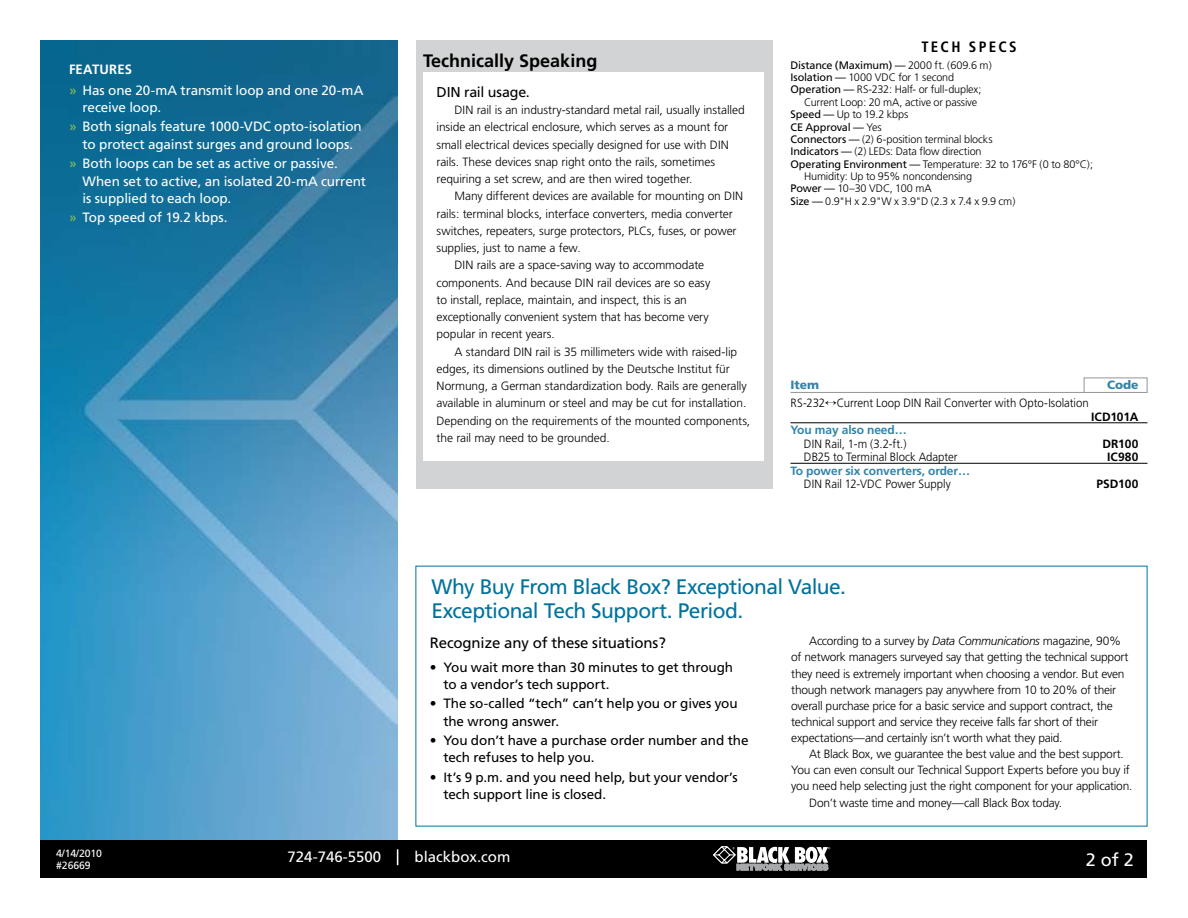
<style>
.page{position:relative;width:1188px;height:918px;background:#fff}
.page>*{position:absolute;margin:0;border:0;box-sizing:border-box;transform-origin:0 0}
.t1{font:21px/24px "Frutiger";letter-spacing:-.03em;color:#00729c}
.t2{font:700 18px "Frutiger";color:#000}
.t3{font:18px "Frutiger";color:#fff}
.t4{font:15px "Frutiger";letter-spacing:-.01em;color:#000}
.t5{font:15px "Frutiger";color:#fff}
.t6{font:700 condensed 15px "Frutiger";letter-spacing:.155em;color:#000}
.t7{font:14.25px "Frutiger";letter-spacing:-.015em;color:#000}
.t8{font:13.5px/17.2px "Frutiger";letter-spacing:-.005em;color:#fff}
.t9{font:13.5px/17.2px "Frutiger";letter-spacing:-.005em;color:#000}
.t10{font:700 13.5px "Frutiger";letter-spacing:.01em;color:#fff}
.t11{font:300 12px/16.2px "Frutiger";letter-spacing:-.01em;color:#000}
.t12{font:300 12px "Frutiger";letter-spacing:-.01em;color:#000;scale:.95 1}
.t13{font:700 12px "Frutiger";letter-spacing:-.01em;color:#3284aa}
.t14{font:700 12px "Frutiger";letter-spacing:.01em;color:#000}
.t15{font:900 12px "Frutiger";color:#3284aa}
.t16{font:700 12px "Frutiger";letter-spacing:-.015em;color:#000}
.t17{font:300 10.8px "Frutiger";letter-spacing:-.015em;color:#000}
.t18{font:10.8px "Frutiger";letter-spacing:-.015em;color:#000}
.t19{font:10.5px/12px "Frutiger";letter-spacing:-.01em;color:#fff}
.s1{color:#8ac24c}
.s2{font-weight:300}
.s3{font-weight:400}
.s4{font-style:italic}
</style>
<div class="page">
<img style="left:40px;top:40px;width:357px;height:800px">
<div style="left:40px;top:840px;width:1108px;height:38px;background:#000"></div>
<svg style="left:397px;top:850px;width:1px;height:15px"></svg>
<svg style="left:713px;top:846px;width:117px;height:25px"></svg>
<div style="left:416px;top:40px;width:356px;height:449px;background:#d1d3d4"></div>
<div style="left:423px;top:73px;width:341px;height:388px;background:#fff"></div>
<hr style="left:790px;top:423px;width:357px;height:1px;background:#000">
<hr style="left:790px;top:463px;width:357px;height:1px;background:#000">
<hr style="left:791px;top:392px;width:356px;height:1px;background:#939597">
<div style="left:1084px;top:378px;width:63px;height:15px;border:1px solid #939597"></div>
<p class="t10" style="left:69px;top:61px;width:65px">Features</p>
<p class="t8" style="left:82px;top:81px;width:282px;text-indent:-14px"><span class="s1">»</span> Has one 20-mA transmit loop and one 20-mA receive loop.</p>
<p class="t8" style="left:69px;top:118px;width:294px;text-align:center"><span class="s1">»</span> Both signals feature 1000-VDC opto-isolation to protect against surges and ground loops.</p>
<p class="t8" style="left:82px;top:155px;width:285px;text-indent:-14px"><span class="s1">»</span> Both loops can be set as active or passive.<br>When set to active, an isolated 20-mA current is supplied to each loop.</p>
<p class="t8" style="left:69px;top:209px;width:160px"><span class="s1">»</span> Top speed of 19.2 kbps.</p>
<h2 class="t2" style="left:423px;top:50px;width:176px">Technically Speaking</h2>
<p class="t7" style="left:437px;top:84px;width:95px">DIN rail usage.</p>
<p class="t11" style="left:437px;top:102px;width:310px;line-height:17.2px;text-indent:18px">DIN rail is an industry-standard metal rail, usually installed inside an electrical enclosure, which serves as a mount for small electrical devices specially designed for use with DIN rails. These devices snap right onto the rails, sometimes requiring a set screw, and are then wired together.</p>
<p class="t11" style="left:455px;top:188px;width:290px">Many different devices are available for mounting on DIN</p>
<p class="t11" style="left:437px;top:206px;width:298px">rails: terminal blocks, interface converters, media converter</p>
<p class="t11" style="left:437px;top:223px;width:301px">switches, repeaters, surge protectors, PLCs, fuses, or power</p>
<p class="t11" style="left:437px;top:240px;width:146px">supplies, just to name a few.</p>
<p class="t11" style="left:455px;top:257px;width:251px">DIN rails are a space-saving way to accommodate</p>
<p class="t11" style="left:437px;top:275px;width:275px">components. And because DIN rail devices are so easy</p>
<p class="t11" style="left:437px;top:292px;width:252px">to install, replace, maintain, and inspect, this is an</p>
<p class="t11" style="left:437px;top:309px;width:274px">exceptionally convenient system that has become very</p>
<p class="t11" style="left:437px;top:326px;width:120px">popular in recent years.</p>
<p class="t11" style="left:455px;top:344px;width:284px">A standard DIN rail is 35 millimeters wide with raised-lip</p>
<p class="t11" style="left:437px;top:361px;width:295px">edges, its dimensions outlined by the Deutsche Institut für</p>
<p class="t11" style="left:437px;top:378px;width:312px">Normung, a German standardization body. Rails are generally</p>
<p class="t11" style="left:437px;top:395px;width:311px">available in aluminum or steel and may be cut for installation.</p>
<p class="t11" style="left:437px;top:413px;width:315px">Depending on the requirements of the mounted components,</p>
<p class="t11" style="left:437px;top:430px;width:175px">the rail may need to be grounded.</p>
<p class="t6" style="left:921px;top:38px;width:95px">TECH SPECS</p>
<p class="t18" style="left:791px;top:59px;width:203px">Distance (Maximum) — <span class="s2">2000 ft. (609.6 m)</span></p>
<p class="t17" style="left:791px;top:71px;width:165px"><span class="s3">Isolation —</span> 1000 VDC for 1 second</p>
<p class="t17" style="left:791px;top:84px;width:192px"><span class="s3">Operation —</span> RS-232: Half- or full-duplex;</p>
<p class="t17" style="left:804px;top:96px;width:175px">Current Loop: 20 mA, active or passive</p>
<p class="t17" style="left:791px;top:108px;width:119px"><span class="s3">Speed —</span> Up to 19.2 kbps</p>
<p class="t18" style="left:791px;top:120px;width:93px">CE Approval — <span class="s2">Yes</span></p>
<p class="t17" style="left:791px;top:133px;width:204px"><span class="s3">Connectors —</span> (2) 6-position terminal blocks</p>
<p class="t17" style="left:791px;top:145px;width:193px"><span class="s3">Indicators —</span> (2) LEDs: Data flow direction</p>
<p class="t17" style="left:791px;top:158px;width:304px"><span class="s3">Operating Environment —</span> Temperature: 32 to 176°F (0 to 80°C);</p>
<p class="t17" style="left:804px;top:170px;width:170px">Humidity: Up to 95% noncondensing</p>
<p class="t17" style="left:791px;top:183px;width:143px"><span class="s3">Power —</span> 10–30 VDC, 100 mA</p>
<p class="t17" style="left:791px;top:195px;width:226px"><span class="s3">Size —</span> 0.9"H x 2.9"W x 3.9"D (2.3 x 7.4 x 9.9 cm)</p>
<p class="t15" style="left:790px;top:378px;width:30px">Item</p>
<p class="t15" style="left:1107px;top:378px;width:33px">Code</p>
<p class="t12" style="left:790px;top:397px;width:316px">RS-232↔Current Loop DIN Rail Converter with Opto-Isolation</p>
<p class="t16" style="left:1091px;top:410px;width:49px">ICD101A</p>
<p class="t13" style="left:790px;top:423px;width:118px">You may also need…</p>
<p class="t12" style="left:804px;top:437px;width:110px">DIN Rail, 1-m (3.2-ft.)</p>
<p class="t14" style="left:1102px;top:437px;width:38px">DR100</p>
<p class="t12" style="left:804px;top:451px;width:163px">DB25 to Terminal Block Adapter</p>
<p class="t14" style="left:1107px;top:450px;width:33px">IC980</p>
<p class="t13" style="left:791px;top:464px;width:181px">To power six converters, order…</p>
<p class="t12" style="left:804px;top:478px;width:156px">DIN Rail 12-VDC Power Supply</p>
<p class="t14" style="left:1096px;top:477px;width:44px">PSD100</p>
<h1 class="t1" style="left:431px;top:574px;width:416px">Why Buy From Black Box? Exceptional Value.<br>Exceptional Tech Support. Period.</h1>
<p class="t4" style="left:430px;top:633px;width:237px">Recognize any of these situations?</p>
<p class="t9" style="left:443px;top:658px;width:291px;text-indent:-14px">• You wait more than 30 minutes to get through to a vendor’s tech support.</p>
<p class="t9" style="left:443px;top:695px;width:296px;text-indent:-13px">• The so-called “tech” can’t help you or gives you the wrong answer.</p>
<p class="t9" style="left:443px;top:732px;width:307px;text-indent:-14px">• You don’t have a purchase order number and the tech refuses to help you.</p>
<p class="t9" style="left:443px;top:769px;width:296px;text-indent:-14px">• It’s 9 p.m. and you need help, but your vendor’s tech support line is closed.</p>
<p class="t11" style="left:791px;top:633px;width:339px;text-indent:18px">According to a survey by <span class="s4">Data Communications</span> magazine, 90% of network managers surveyed say that getting the technical support they need is extremely important when choosing a vendor. But even though network managers pay anywhere from 10 to 20% of their overall purchase price for a basic service and support contract, the technical support and service they receive falls far short of their expectations—and certainly isn’t worth what they paid.</p>
<p class="t11" style="left:809px;top:746px;width:316px">At Black Box, we guarantee the best value and the best support.</p>
<p class="t11" style="left:791px;top:762px;width:340px">You can even consult our Technical Support Experts before you buy if</p>
<p class="t11" style="left:791px;top:778px;width:343px">you need help selecting just the right component for your application.</p>
<p class="t11" style="left:809px;top:794px;width:254px">Don’t waste time and money—call Black Box today.</p>
<p class="t19" style="left:56px;top:847px;width:47px">4/14/2010 #26669</p>
<p class="t5" style="left:288px;top:848px;width:95px">724-746-5500</p>
<p class="t5" style="left:415px;top:848px;width:97px">blackbox.com</p>
<h2 class="t3" style="left:1086px;top:849px;width:50px">2 of 2</h2>
</div>
